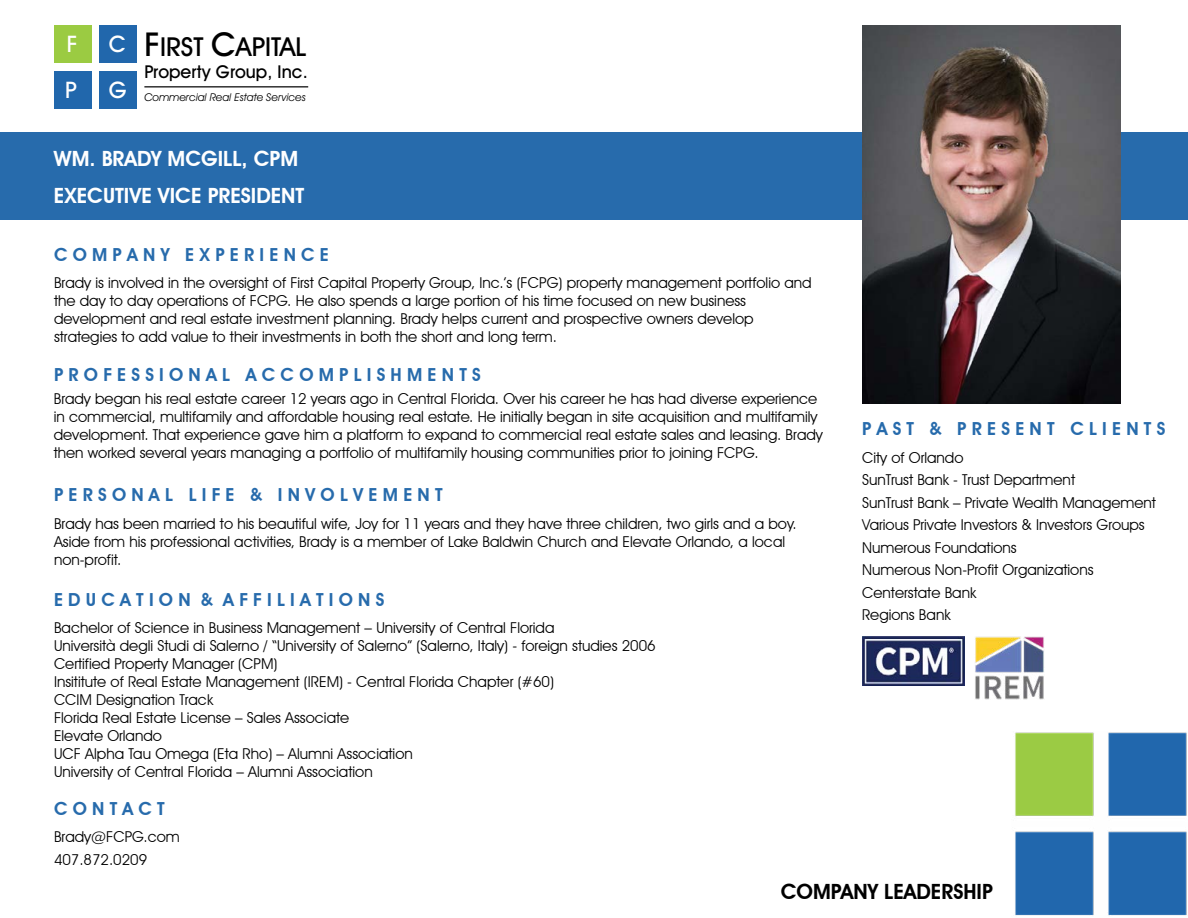
<style>
.page{position:relative;width:1188px;height:918px;background:#fff}
.page>*{position:absolute;margin:0;border:0;box-sizing:border-box;transform-origin:0 0}
.t1{font:500 26.25px "Avant Garde IT Cby BT";color:#000}
.t2{font:500 22.95px "Avant Garde IT Cby BT";color:#fff}
.t3{font:600 21px/36.6px "Avant Garde IT Cby BT";color:#fff}
.t4{font:600 21px "Avant Garde IT Cby BT";color:#000}
.t5{font:600 18px "Avant Garde IT Cby BT";color:#276bac}
.t6{font:500 17.85px "Avant Garde IT Cby BT";color:#000}
.t7{font:15px/18px "Avant Garde IT Cby BT";color:#000}
.t8{font:italic 10.8px "Avant Garde IT Cby BT";color:#000}
.s1{font-size:33px}
</style>
<div class="page">
<div style="left:0;top:132px;width:1188px;height:88px;background:#276bac"></div>
<img style="left:862px;top:25px;width:258px;height:378px">
<div style="left:54px;top:25px;width:38px;height:38px;background:#9bcb42"></div>
<div style="left:99px;top:25px;width:38px;height:38px;background:#2167ac"></div>
<div style="left:54px;top:71px;width:38px;height:38px;background:#2167ac"></div>
<div style="left:99px;top:71px;width:38px;height:38px;background:#2167ac"></div>
<hr style="left:144px;top:86px;width:164px;height:1px;background:#000">
<img style="left:862px;top:637px;width:103px;height:49px">
<img style="left:975px;top:637px;width:69px;height:62px">
<img style="left:1015px;top:732px;width:172px;height:184px">
<h2 class="t2" style="left:67px;top:30px;width:12px">F</h2>
<h2 class="t2" style="left:109px;top:30px;width:19px">C</h2>
<h2 class="t2" style="left:65px;top:76px;width:13px">P</h2>
<h2 class="t2" style="left:109px;top:76px;width:20px">G</h2>
<h1 class="t1" style="left:144px;top:31px;width:164px"><span class="s1">F</span>IRST <span class="s1">C</span>APITAL</h1>
<p class="t6" style="left:144px;top:61px;width:165px">Property Group, Inc.</p>
<p class="t8" style="left:144px;top:91px;width:163px">Commercial Real Estate Services</p>
<h3 class="t3" style="left:54px;top:140px;width:252px">WM. BRADY MCGILL, CPM<br>EXECUTIVE VICE PRESIDENT</h3>
<p class="t5" style="left:54px;top:243px;width:276px">C O M P A N Y E X P E R I E N C E</p>
<p class="t7" style="left:54px;top:274px;width:759px">Brady is involved in the oversight of First Capital Property Group, Inc.’s (FCPG) property management portfolio and the day to day operations of FCPG. He also spends a large portion of his time focused on new business development and real estate investment planning. Brady helps current and prospective owners develop strategies to add value to their investments in both the short and long term.</p>
<p class="t5" style="left:54px;top:364px;width:428px">P R O F E S S I O N A L A C C O M P L I S H M E N T S</p>
<p class="t7" style="left:54px;top:390px;width:771px">Brady began his real estate career 12 years ago in Central Florida. Over his career he has had diverse experience in commercial, multifamily and affordable housing real estate. He initially began in site acquisition and multifamily development. That experience gave him a platform to expand to commercial real estate sales and leasing. Brady then worked several years managing a portfolio of multifamily housing communities prior to joining FCPG.</p>
<p class="t5" style="left:54px;top:484px;width:390px">P E R S O N A L L I F E &amp; I N V O L V E M E N T</p>
<p class="t7" style="left:54px;top:514px;width:744px">Brady has been married to his beautiful wife, Joy for 11 years and they have three children, two girls and a boy.<br>Aside from his professional activities, Brady is a member of Lake Baldwin Church and Elevate Orlando, a local non-profit.</p>
<p class="t5" style="left:54px;top:589px;width:332px">E D U C A T I O N &amp; A F F I L I A T I O N S</p>
<p class="t7" style="left:54px;top:618px;width:603px">Bachelor of Science in Business Management – University of Central Florida<br>Università degli Studi di Salerno / “University of Salerno” (Salerno, Italy) - foreign studies 2006<br>Certified Property Manager (CPM)<br>Insititute of Real Estate Management (IREM) - Central Florida Chapter (#60)<br>CCIM Designation Track<br>Florida Real Estate License – Sales Associate<br>Elevate Orlando<br>UCF Alpha Tau Omega (Eta Rho) – Alumni Association<br>University of Central Florida – Alumni Association</p>
<p class="t5" style="left:54px;top:798px;width:112px">C O N T A C T</p>
<p class="t7" style="left:54px;top:825px;width:127px;line-height:22.5px">Brady@FCPG.com<br>407.872.0209</p>
<p class="t5" style="left:862px;top:418px;width:305px">P A S T &amp; P R E S E N T C L I E N T S</p>
<p class="t7" style="left:862px;top:446px;width:295px;line-height:22.5px">City of Orlando<br>SunTrust Bank - Trust Department<br>SunTrust Bank – Private Wealth Management<br>Various Private Investors &amp; Investors Groups<br>Numerous Foundations<br>Numerous Non-Profit Organizations<br>Centerstate Bank<br>Regions Bank</p>
<h3 class="t4" style="left:781px;top:878px;width:214px">COMPANY LEADERSHIP</h3>
</div>
